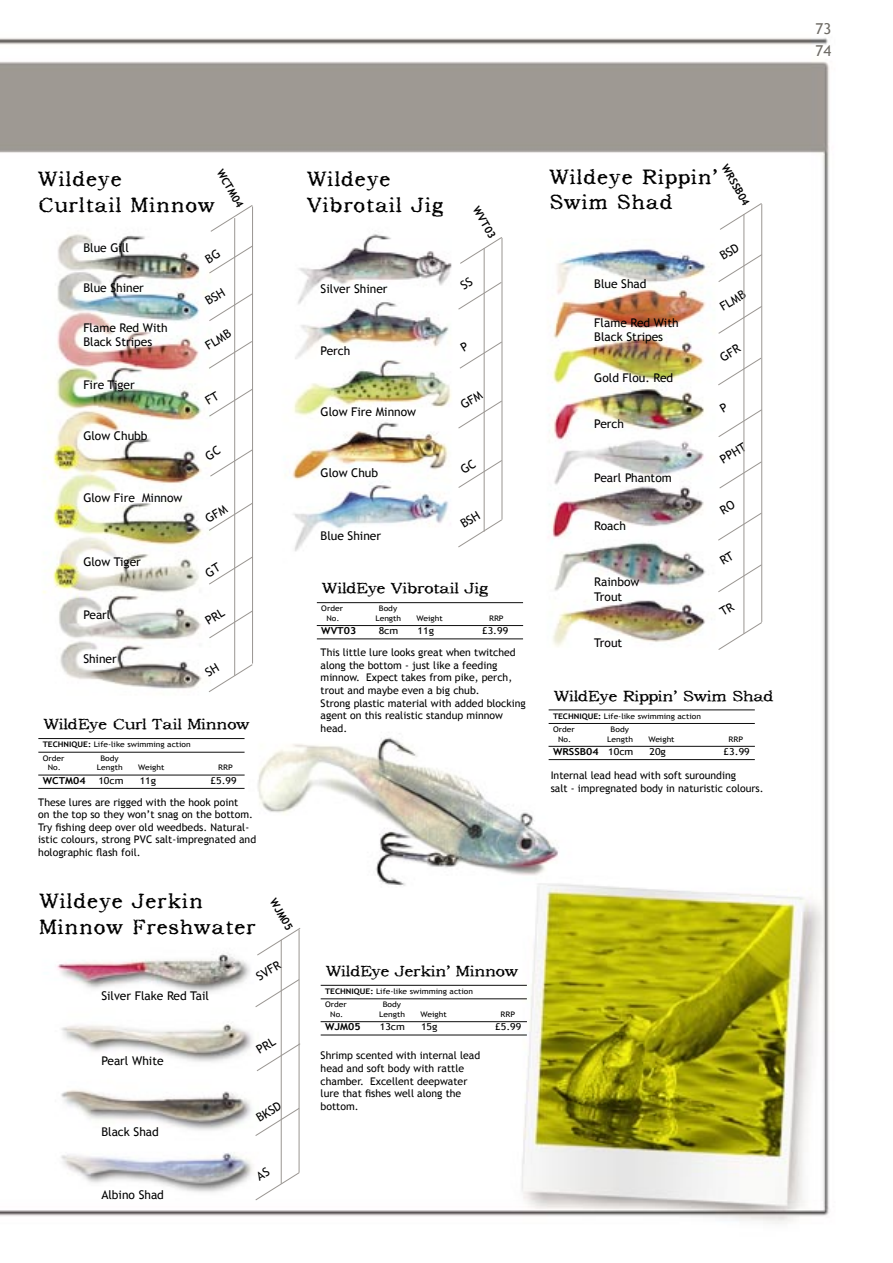
<style>
.page{position:relative;width:893px;height:1263px;background:#fff}
.page>*{position:absolute;margin:0;border:0;box-sizing:border-box;transform-origin:0 0}
.t1{font:21px "Addicted to Type";color:#000}
.t2{font:15.3px "Addicted to Type";letter-spacing:-.06em;color:#000;scale:1.1 1}
.t3{font:15px "Trebuchet MS";color:#6e6b65}
.t4{font:12px "Trebuchet MS";color:#000}
.t5{font:700 10.65px "Trebuchet MS";color:#000}
.t6{font:10.5px/12.6px "Trebuchet MS";color:#000}
.t7{font:9.6px "Trebuchet MS";color:#000;scale:1.11 1}
.t8{font:700 9.6px "Trebuchet MS";color:#000;scale:1.11 1}
.t9{font:7.65px "Trebuchet MS";color:#000;scale:1.11 1}
.t10{font:7.65px "Trebuchet MS";color:#000;scale:1.1 1}
.s1{font-weight:700}
.s2{font-weight:400}
</style>
<div class="page">
<img style="left:0;top:38px;width:830px;height:1186px">
<hr style="left:321px;top:1021px;width:206px;height:1px;background:#000">
<hr style="left:321px;top:1035px;width:206px;height:1px;background:#000">
<hr style="left:321px;top:985px;width:206px;height:1px;background:#000">
<hr style="left:321px;top:998px;width:206px;height:1px;background:#000">
<hr style="left:317px;top:625px;width:206px;height:1px;background:#000">
<hr style="left:317px;top:639px;width:206px;height:1px;background:#000">
<hr style="left:317px;top:602px;width:206px;height:1px;background:#000">
<svg style="left:257px;top:928px;width:43px;height:27px"></svg>
<svg style="left:256px;top:979px;width:43px;height:28px"></svg>
<svg style="left:256px;top:1108px;width:43px;height:27px"></svg>
<svg style="left:460px;top:237px;width:42px;height:26px"></svg>
<svg style="left:211px;top:205px;width:41px;height:26px"></svg>
<svg style="left:209px;top:341px;width:43px;height:27px"></svg>
<svg style="left:720px;top:203px;width:41px;height:26px"></svg>
<svg style="left:720px;top:462px;width:41px;height:26px"></svg>
<svg style="left:719px;top:622px;width:43px;height:27px"></svg>
<svg style="left:719px;top:306px;width:43px;height:27px"></svg>
<hr style="left:38px;top:775px;width:207px;height:1px;background:#000">
<hr style="left:38px;top:788px;width:207px;height:1px;background:#000">
<hr style="left:38px;top:738px;width:207px;height:1px;background:#000">
<hr style="left:38px;top:752px;width:207px;height:1px;background:#000">
<hr style="left:549px;top:746px;width:206px;height:1px;background:#000">
<hr style="left:549px;top:759px;width:206px;height:1px;background:#000">
<hr style="left:549px;top:710px;width:206px;height:1px;background:#000">
<hr style="left:549px;top:723px;width:206px;height:1px;background:#000">
<svg style="left:205px;top:246px;width:48px;height:27px"></svg>
<svg style="left:205px;top:288px;width:48px;height:33px"></svg>
<svg style="left:205px;top:389px;width:48px;height:27px"></svg>
<svg style="left:204px;top:445px;width:48px;height:31px"></svg>
<svg style="left:204px;top:503px;width:48px;height:27px"></svg>
<svg style="left:204px;top:557px;width:48px;height:27px"></svg>
<svg style="left:205px;top:608px;width:48px;height:30px"></svg>
<svg style="left:204px;top:663px;width:48px;height:29px"></svg>
<svg style="left:458px;top:510px;width:44px;height:37px"></svg>
<svg style="left:459px;top:459px;width:43px;height:28px"></svg>
<svg style="left:459px;top:390px;width:43px;height:38px"></svg>
<svg style="left:460px;top:341px;width:42px;height:27px"></svg>
<svg style="left:459px;top:277px;width:42px;height:32px"></svg>
<svg style="left:718px;top:499px;width:43px;height:41px"></svg>
<svg style="left:718px;top:551px;width:43px;height:41px"></svg>
<svg style="left:719px;top:602px;width:16px;height:14px"></svg>
<svg style="left:719px;top:402px;width:43px;height:35px"></svg>
<svg style="left:718px;top:343px;width:43px;height:42px"></svg>
<svg style="left:719px;top:242px;width:43px;height:40px"></svg>
<svg style="left:255px;top:1167px;width:44px;height:33px"></svg>
<svg style="left:256px;top:1036px;width:44px;height:35px"></svg>
<p class="t3" style="left:815px;top:19px;width:17px">73</p>
<p class="t3" style="left:815px;top:42px;width:17px">74</p>
<p class="t5" style="left:225px;top:166px;width:44px;rotate:60deg">WCTM04</p>
<p class="t5" style="left:730px;top:162px;width:46px;rotate:60deg">WRSSB04</p>
<p class="t1" style="left:548px;top:165px;width:171px">Wildeye Rippin’</p>
<p class="t1" style="left:548px;top:190px;width:126px">Swim Shad</p>
<p class="t1" style="left:37px;top:167px;width:86px">Wildeye</p>
<p class="t1" style="left:37px;top:192px;width:179px">Curltail Minnow</p>
<p class="t1" style="left:306px;top:167px;width:86px">Wildeye</p>
<p class="t1" style="left:306px;top:192px;width:139px">Vibrotail Jig</p>
<p class="t5" style="left:482px;top:204px;width:36px;rotate:60deg">WVT03</p>
<p class="t4" style="left:83px;top:241px;width:47px">Blue Gill</p>
<p class="t4" style="left:83px;top:280px;width:62px">Blue Shiner</p>
<p class="t4" style="left:83px;top:321px;width:86px">Flame Red With</p>
<p class="t4" style="left:83px;top:335px;width:70px">Black Stripes</p>
<p class="t4" style="left:203px;top:340px;width:29px;rotate:-31deg">FLMB</p>
<p class="t4" style="left:83px;top:378px;width:53px">Fire Tiger</p>
<p class="t4" style="left:83px;top:429px;width:66px">Glow Chubb</p>
<p class="t4" style="left:83px;top:491px;width:101px">Glow Fire Minnow</p>
<p class="t4" style="left:83px;top:555px;width:59px">Glow Tiger</p>
<p class="t4" style="left:83px;top:608px;width:29px">Pearl</p>
<p class="t4" style="left:83px;top:651px;width:35px">Shiner</p>
<p class="t2" style="left:43px;top:716px;width:190px">WildEye Curl Tail Minnow</p>
<p class="t10" style="left:43px;top:740px;width:136px"><span class="s1">TECHNIQUE:</span> Life-like swimming action</p>
<p class="t9" style="left:43px;top:753px;width:21px">Order</p>
<p class="t9" style="left:100px;top:753px;width:18px">Body</p>
<p class="t9" style="left:48px;top:763px;width:13px">No.</p>
<p class="t9" style="left:97px;top:763px;width:25px">Length</p>
<p class="t9" style="left:138px;top:763px;width:25px">Weight</p>
<p class="t9" style="left:218px;top:763px;width:15px">RRP</p>
<p class="t8" style="left:43px;top:774px;width:40px">WCTM04</p>
<p class="t7" style="left:98px;top:775px;width:24px">10cm</p>
<p class="t7" style="left:140px;top:775px;width:16px">11g</p>
<p class="t7" style="left:211px;top:775px;width:25px">£5.99</p>
<p class="t6" style="left:38px;top:796px;width:202px">These lures are rigged with the hook point</p>
<p class="t6" style="left:38px;top:808px;width:219px">on the top so they won’t snag on the bottom.<br>Try fishing deep over old weedbeds. Natural&shy;istic colours, strong PVC salt-impregnated and holographic flash foil.</p>
<p class="t1" style="left:38px;top:889px;width:166px">Wildeye Jerkin</p>
<p class="t1" style="left:38px;top:914px;width:219px">Minnow Freshwater</p>
<p class="t5" style="left:278px;top:895px;width:36px;rotate:60deg">WJM05</p>
<p class="t4" style="left:101px;top:989px;width:109px">Silver Flake Red Tail</p>
<p class="t4" style="left:101px;top:1054px;width:64px">Pearl White</p>
<p class="t4" style="left:101px;top:1124px;width:59px">Black Shad</p>
<p class="t4" style="left:101px;top:1187px;width:64px">Albino Shad</p>
<p class="t4" style="left:254px;top:971px;width:28px;rotate:-31deg">SVFR</p>
<p class="t4" style="left:254px;top:1112px;width:28px;rotate:-31deg">BKSD</p>
<p class="t4" style="left:321px;top:281px;width:68px">Silver Shiner</p>
<p class="t4" style="left:321px;top:344px;width:31px">Perch</p>
<p class="t4" style="left:321px;top:405px;width:97px">Glow Fire Minnow</p>
<p class="t4" style="left:321px;top:466px;width:59px">Glow Chub</p>
<p class="t4" style="left:321px;top:529px;width:62px">Blue Shiner</p>
<p class="t2" style="left:321px;top:580px;width:154px">WildEye Vibrotail Jig</p>
<p class="t9" style="left:321px;top:604px;width:21px">Order</p>
<p class="t9" style="left:379px;top:604px;width:18px">Body</p>
<p class="t9" style="left:326px;top:614px;width:13px">No.</p>
<p class="t9" style="left:375px;top:614px;width:25px">Length</p>
<p class="t9" style="left:417px;top:614px;width:25px">Weight</p>
<p class="t9" style="left:489px;top:614px;width:15px">RRP</p>
<p class="t8" style="left:321px;top:625px;width:33px">WVT03</p>
<p class="t7" style="left:379px;top:625px;width:19px">8cm</p>
<p class="t7" style="left:418px;top:625px;width:16px">11g</p>
<p class="t7" style="left:482px;top:625px;width:25px">£3.99</p>
<p class="t6" style="left:321px;top:646px;width:197px">This little lure looks great when twitched along the bottom - just like a feeding</p>
<p class="t6" style="left:321px;top:672px;width:193px">minnow. Expect takes from pike, perch, trout and maybe even a big chub.</p>
<p class="t6" style="left:321px;top:697px;width:207px">Strong plastic material with added blocking agent on this realistic standup minnow head.</p>
<p class="t4" style="left:594px;top:277px;width:54px">Blue Shad</p>
<p class="t4" style="left:594px;top:316px;width:86px">Flame Red With</p>
<p class="t4" style="left:594px;top:330px;width:70px">Black Stripes</p>
<p class="t4" style="left:594px;top:371px;width:80px">Gold Flou. Red</p>
<p class="t4" style="left:594px;top:417px;width:31px">Perch</p>
<p class="t4" style="left:594px;top:471px;width:79px">Pearl Phantom</p>
<p class="t4" style="left:594px;top:519px;width:33px">Roach</p>
<p class="t4" style="left:594px;top:575px;width:47px">Rainbow</p>
<p class="t4" style="left:594px;top:589px;width:30px">Trout</p>
<p class="t4" style="left:594px;top:635px;width:30px">Trout</p>
<p class="t4" style="left:717px;top:301px;width:29px;rotate:-31deg">FLMB</p>
<p class="t4" style="left:717px;top:454px;width:30px;rotate:-31deg">PPHT</p>
<p class="t2" style="left:553px;top:687px;width:202px">WildEye Rippin’ Swim Shad</p>
<p class="t10" style="left:553px;top:711px;width:136px"><span class="s1">TECHNIQUE:</span> Life-like swimming action</p>
<p class="t9" style="left:553px;top:725px;width:21px">Order</p>
<p class="t9" style="left:611px;top:725px;width:18px">Body</p>
<p class="t9" style="left:558px;top:734px;width:13px">No.</p>
<p class="t9" style="left:607px;top:734px;width:25px">Length</p>
<p class="t9" style="left:648px;top:734px;width:25px">Weight</p>
<p class="t9" style="left:728px;top:734px;width:15px">RRP</p>
<p class="t8" style="left:553px;top:745px;width:74px">WRSSB04 <span class="s2">10cm</span></p>
<p class="t7" style="left:649px;top:746px;width:16px">20g</p>
<p class="t7" style="left:724px;top:746px;width:25px">£3.99</p>
<p class="t6" style="left:551px;top:769px;width:187px">Internal lead head with soft surounding</p>
<p class="t6" style="left:551px;top:782px;width:214px">salt - impregnated body in naturistic colours.</p>
<p class="t2" style="left:325px;top:962px;width:177px">WildEye Jerkin’ Minnow</p>
<p class="t10" style="left:325px;top:987px;width:136px"><span class="s1">TECHNIQUE:</span> Life-like swimming action</p>
<p class="t9" style="left:325px;top:1000px;width:21px">Order</p>
<p class="t9" style="left:383px;top:1000px;width:18px">Body</p>
<p class="t9" style="left:330px;top:1010px;width:13px">No.</p>
<p class="t9" style="left:379px;top:1010px;width:25px">Length</p>
<p class="t9" style="left:420px;top:1010px;width:25px">Weight</p>
<p class="t9" style="left:501px;top:1010px;width:15px">RRP</p>
<p class="t8" style="left:325px;top:1021px;width:33px">WJM05</p>
<p class="t7" style="left:380px;top:1021px;width:24px">13cm</p>
<p class="t7" style="left:421px;top:1021px;width:16px">15g</p>
<p class="t7" style="left:495px;top:1021px;width:25px">£5.99</p>
<p class="t6" style="left:321px;top:1049px;width:161px">Shrimp scented with internal lead head and soft body with rattle chamber. Excellent deepwater lure that fishes well along the bottom.</p>
</div>
